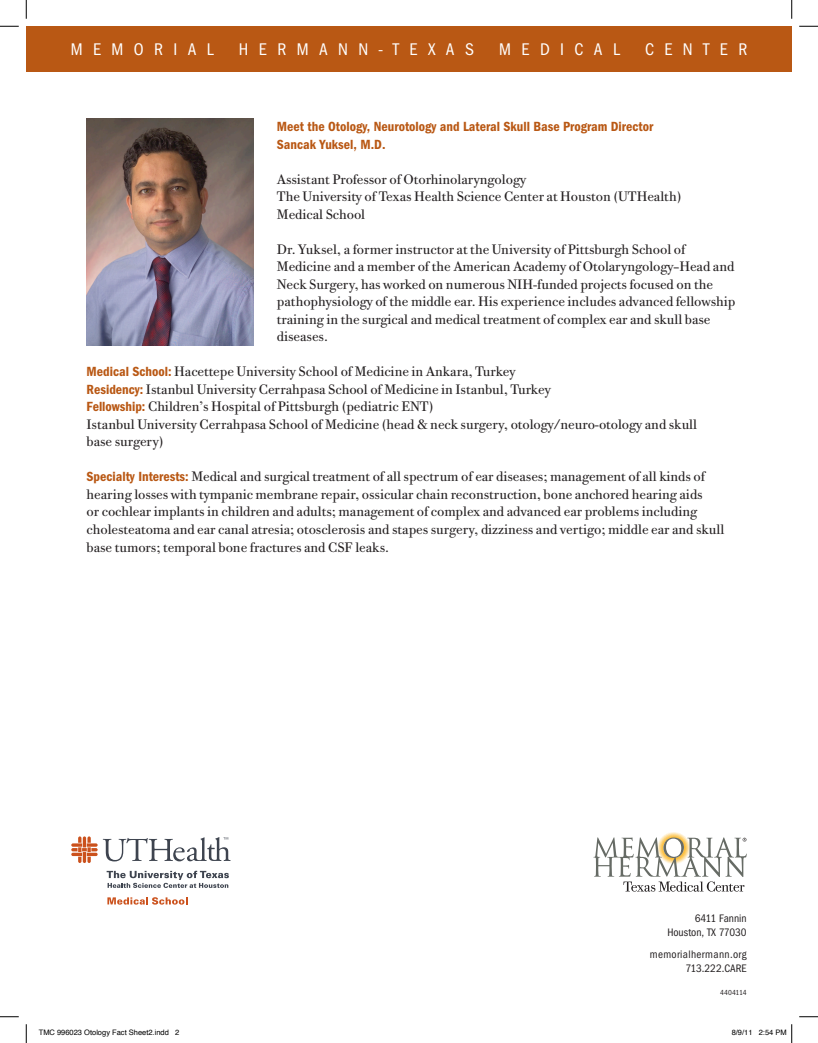
<style>
.page{position:relative;width:818px;height:1043px;background:#fff}
.page>*{position:absolute;margin:0;border:0;box-sizing:border-box;transform-origin:0 0}
.t1{font:17.5px "Franklin Got Cd ITC";letter-spacing:.595em;color:#fff}
.t2{font:13.75px/17.5px "Bodoni Twe ITC";letter-spacing:-.005em;color:#231f20}
.t3{font:600 13.75px/17.5px "Franklin Got Cd ITC";color:#b95814}
.t4{font:11.25px "Franklin Got Cd ITC";color:#231f20}
.t5{font:11.25px "Franklin Got Cd ITC";letter-spacing:.03em;color:#231f20}
.t6{font:7.5px "Helvetica";color:#000}
.t7{font:7.5px "Franklin Got Cd ITC";color:#231f20}
.s1{font-family:"Franklin Got Cd ITC";font-weight:600;color:#b95814}
</style>
<div class="page">
<div style="left:26px;top:26px;width:765px;height:45px;background:#b95814"></div>
<img style="left:662px;top:832px;width:23px;height:5px">
<svg style="left:593px;top:837px;width:153px;height:54px"></svg>
<svg style="left:107px;top:870px;width:122px;height:18px"></svg>
<svg style="left:107px;top:897px;width:80px;height:7px"></svg>
<svg style="left:71px;top:836px;width:159px;height:27px"></svg>
<img style="left:87px;top:118px;width:166px;height:227px">
<svg style="left:0;top:25px;width:19px;height:2px"></svg>
<svg style="left:799px;top:25px;width:19px;height:2px"></svg>
<svg style="left:0;top:1016px;width:19px;height:1px"></svg>
<svg style="left:799px;top:1016px;width:19px;height:1px"></svg>
<svg style="left:25px;top:0;width:2px;height:19px"></svg>
<svg style="left:25px;top:1024px;width:2px;height:18px"></svg>
<svg style="left:791px;top:0;width:1px;height:19px"></svg>
<svg style="left:791px;top:1024px;width:1px;height:18px"></svg>
<p class="t1" style="left:71px;top:39px;width:144px">MEMORIAL</p>
<p class="t1" style="left:239px;top:39px;width:236px">HERMANN-TEXAS</p>
<p class="t1" style="left:499px;top:39px;width:122px">MEDICAL</p>
<p class="t1" style="left:645px;top:39px;width:104px">CENTER</p>
<p class="t3" style="left:277px;top:118px;width:378px">Meet the Otology, Neurotology and Lateral Skull Base Program Director<br>Sancak Yuksel, M.D.</p>
<p class="t2" style="left:277px;top:170px;width:251px">Assistant Professor of Otorhinolaryngology</p>
<p class="t2" style="left:277px;top:188px;width:406px">The University of Texas Health Science Center at Houston (UTHealth)<br>Medical School</p>
<p class="t2" style="left:277px;top:240px;width:460px">Dr. Yuksel, a former instructor at the University of Pittsburgh School of Medicine and a member of the American Academy of Otolaryngology–Head and Neck Surgery, has worked on numerous NIH-funded projects focused on the pathophysiology of the middle ear. His experience includes advanced fellowship training in the surgical and medical treatment of complex ear and skull base diseases.</p>
<p class="t2" style="left:87px;top:363px;width:430px"><span class="s1">Medical School:</span> Hacettepe University School of Medicine in Ankara, Turkey</p>
<p class="t2" style="left:87px;top:380px;width:465px"><span class="s1">Residency:</span> Istanbul University Cerrahpasa School of Medicine in Istanbul, Turkey</p>
<p class="t2" style="left:87px;top:398px;width:348px"><span class="s1">Fellowship:</span> Children’s Hospital of Pittsburgh (pediatric ENT)</p>
<p class="t2" style="left:87px;top:415px;width:612px">Istanbul University Cerrahpasa School of Medicine (head &amp; neck surgery, otology/neuro-otology and skull base surgery)</p>
<p class="t2" style="left:87px;top:468px;width:639px"><span class="s1">Specialty Interests:</span> Medical and surgical treatment of all spectrum of ear diseases; management of all kinds of hearing losses with tympanic membrane repair, ossicular chain reconstruction, bone anchored hearing aids<br>or cochlear implants in children and adults; management of complex and advanced ear problems including cholesteatoma and ear canal atresia; otosclerosis and stapes surgery, dizziness and vertigo; middle ear and skull base tumors; temporal bone fractures and CSF leaks.</p>
<p class="t4" style="left:694px;top:911px;width:53px">6411 Fannin</p>
<p class="t4" style="left:667px;top:925px;width:81px">Houston, TX 77030</p>
<p class="t5" style="left:649px;top:948px;width:98px">memorialhermann.org</p>
<p class="t4" style="left:685px;top:961px;width:63px">713.222.CARE</p>
<p class="t7" style="left:720px;top:987px;width:28px">4404114</p>
<p class="t6" style="left:39px;top:1027px;width:142px">TMC 996023 Otology Fact Sheet2.indd 2</p>
<p class="t6" style="left:731px;top:1027px;width:57px">8/9/11 2:54 PM</p>
</div>
